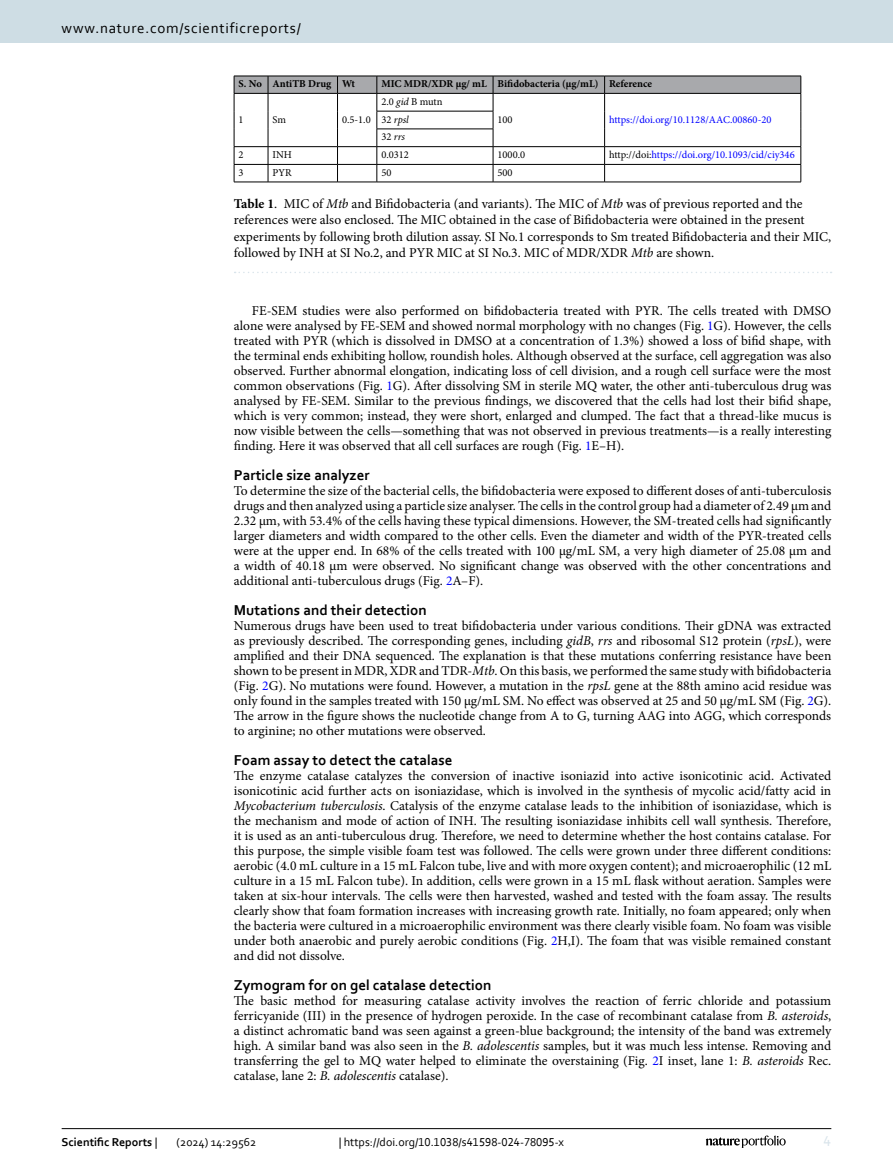
<style>
.page{position:relative;width:893px;height:1174px;background:#fff}
.page>*{position:absolute;margin:0;border:0;box-sizing:border-box;transform-origin:0 0}
.Head_2{font:700 15px "Corbel";color:#000}
.t1{font:15px "Corbel";letter-spacing:.05em;color:#000}
.t2{font:15px "Corbel";color:#d9e4eb}
.Body_Text{font:13.5px/15px "Minion Pro";color:#000;text-align:justify}
.Body_Text_Indent{font:13.5px/15px "Minion Pro";color:#000;text-align:justify}
.Table_Caption{font:13.5px/16.5px "Minion Pro";letter-spacing:-.005em;color:#000}
.t3{font:12px "Corbel";color:#000}
.t4{font:700 12px "Corbel";color:#000}
.Table_Body{font:10.5px "Minion Pro";color:#00f}
.Table_Head{font:700 10.5px "Minion Pro";color:#000}
.Table_Body-2{font:10.5px "Minion Pro";color:#000}
.Table_Body-3{font:italic 10.5px "Minion Pro";letter-spacing:-.005em;color:#000}
.s1{font-style:italic}
.s2{font-style:normal}
.s3{color:#000}
.s4{font-weight:700}
.s5{color:#00f}
.s6{font-weight:400}
</style>
<div class="page">
<hr style="left:268px;top:182px;width:69px;height:1px;background:#000">
<hr style="left:337px;top:182px;width:40px;height:1px;background:#000">
<hr style="left:377px;top:182px;width:116px;height:1px;background:#000">
<hr style="left:493px;top:182px;width:112px;height:1px;background:#000">
<svg style="left:234px;top:76px;width:568px;height:106px"></svg>
<hr style="left:605px;top:182px;width:196px;height:1px;background:#000">
<hr style="left:234px;top:182px;width:34px;height:1px;background:#000">
<svg style="left:235px;top:272px;width:597px;height:1px"></svg>
<hr style="left:62px;top:1128px;width:769px;height:1px;background:#000">
<svg style="left:706px;top:1135px;width:80px;height:12px"></svg>
<div style="left:0;top:0;width:893px;height:43px;background:#cedde4"></div>
<p class="t1" style="left:62px;top:18px;width:241px">www.nature.com/scientificreports/</p>
<p class="Table_Head" style="left:239px;top:77px;width:25px">S. No</p>
<p class="Table_Head" style="left:273px;top:77px;width:60px">AntiTB Drug</p>
<p class="Table_Head" style="left:342px;top:77px;width:15px">Wt</p>
<p class="Table_Head" style="left:381px;top:77px;width:107px">MIC MDR/XDR µg/ mL</p>
<p class="Table_Head" style="left:498px;top:77px;width:102px">Bifidobacteria (µg/mL)</p>
<p class="Table_Head" style="left:609px;top:77px;width:44px">Reference</p>
<p class="Table_Body-2" style="left:239px;top:112px;width:7px">1</p>
<p class="Table_Body-2" style="left:273px;top:112px;width:15px">Sm</p>
<p class="Table_Body-2" style="left:342px;top:112px;width:30px">0.5-1.0</p>
<p class="Table_Body-2" style="left:381px;top:95px;width:63px">2.0 <span class="s1">gid</span> B mutn</p>
<p class="Table_Body-3" style="left:381px;top:112px;width:29px"><span class="s2">32</span> rpsl</p>
<p class="Table_Body-2" style="left:498px;top:112px;width:17px">100</p>
<p class="Table_Body" style="left:609px;top:112px;width:164px">https://doi.org/10.1128/AAC.00860-20</p>
<p class="Table_Body-3" style="left:381px;top:130px;width:25px"><span class="s2">32</span> rrs</p>
<p class="Table_Body-2" style="left:239px;top:148px;width:7px">2</p>
<p class="Table_Body-2" style="left:273px;top:148px;width:21px">INH</p>
<p class="Table_Body-2" style="left:381px;top:148px;width:29px">0.0312</p>
<p class="Table_Body-2" style="left:498px;top:148px;width:29px">1000.0</p>
<p class="Table_Body" style="left:609px;top:148px;width:187px"><span class="s3">http://doi:</span>https://doi.org/10.1093/cid/ciy346</p>
<p class="Table_Body-2" style="left:239px;top:165px;width:7px">3</p>
<p class="Table_Body-2" style="left:273px;top:165px;width:21px">PYR</p>
<p class="Table_Body-2" style="left:381px;top:165px;width:12px">50</p>
<p class="Table_Body-2" style="left:498px;top:165px;width:17px">500</p>
<p class="Table_Caption" style="left:234px;top:195px;width:599px"><span class="s4">Table 1</span>. MIC of <span class="s1">Mtb</span> and Bifidobacteria (and variants). The MIC of <span class="s1">Mtb</span> was of previous reported and the references were also enclosed. The MIC obtained in the case of Bifidobacteria were obtained in the present experiments by following broth dilution assay. SI No.1 corresponds to Sm treated Bifidobacteria and their MIC, followed by INH at SI No.2, and PYR MIC at SI No.3. MIC of MDR/XDR <span class="s1">Mtb</span> are shown.</p>
<p class="Body_Text_Indent" style="left:234px;top:303px;width:599px;text-indent:18px">FE-SEM studies were also performed on bifidobacteria treated with PYR. The cells treated with DMSO alone were analysed by FE-SEM and showed normal morphology with no changes (Fig. <span class="s5">1</span>G). However, the cells treated with PYR (which is dissolved in DMSO at a concentration of 1.3%) showed a loss of bifid shape, with the terminal ends exhibiting hollow, roundish holes. Although observed at the surface, cell aggregation was also observed. Further abnormal elongation, indicating loss of cell division, and a rough cell surface were the most common observations (Fig. <span class="s5">1</span>G). After dissolving SM in sterile MQ water, the other anti-tuberculous drug was analysed by FE-SEM. Similar to the previous findings, we discovered that the cells had lost their bifid shape, which is very common; instead, they were short, enlarged and clumped. The fact that a thread-like mucus is now visible between the cells—something that was not observed in previous treatments—is a really interesting finding. Here it was observed that all cell surfaces are rough (Fig. <span class="s5">1</span>E–H).</p>
<p class="Head_2" style="left:234px;top:466px;width:137px">Particle size analyzer</p>
<p class="Body_Text" style="left:234px;top:483px;width:599px">To determine the size of the bacterial cells, the bifidobacteria were exposed to different doses of anti-tuberculosis drugs and then analyzed using a particle size analyser. The cells in the control group had a diameter of 2.49 μm and 2.32 μm, with 53.4% of the cells having these typical dimensions. However, the SM-treated cells had significantly larger diameters and width compared to the other cells. Even the diameter and width of the PYR-treated cells were at the upper end. In 68% of the cells treated with 100 µg/mL SM, a very high diameter of 25.08 μm and a width of 40.18 μm were observed. No significant change was observed with the other concentrations and additional anti-tuberculous drugs (Fig. <span class="s5">2</span>A–F).</p>
<p class="Head_2" style="left:234px;top:601px;width:194px">Mutations and their detection</p>
<p class="Body_Text" style="left:234px;top:618px;width:599px">Numerous drugs have been used to treat bifidobacteria under various conditions. Their gDNA was extracted as previously described. The corresponding genes, including <span class="s1">gidB</span>, <span class="s1">rrs</span> and ribosomal S12 protein (<span class="s1">rpsL</span>), were amplified and their DNA sequenced. The explanation is that these mutations conferring resistance have been shown to be present in MDR, XDR and TDR-<span class="s1">Mtb</span>. On this basis, we performed the same study with bifidobacteria (Fig. <span class="s5">2</span>G). No mutations were found. However, a mutation in the <span class="s1">rpsL</span> gene at the 88th amino acid residue was only found in the samples treated with 150 µg/mL SM. No effect was observed at 25 and 50 µg/mL SM (Fig. <span class="s5">2</span>G).<br>The arrow in the figure shows the nucleotide change from A to G, turning AAG into AGG, which corresponds to arginine; no other mutations were observed.</p>
<p class="Head_2" style="left:234px;top:751px;width:220px">Foam assay to detect the catalase</p>
<p class="Body_Text" style="left:234px;top:768px;width:599px">The enzyme catalase catalyzes the conversion of inactive isoniazid into active isonicotinic acid. Activated isonicotinic acid further acts on isoniazidase, which is involved in the synthesis of mycolic acid/fatty acid in <span class="s1">Mycobacterium tuberculosis</span>. Catalysis of the enzyme catalase leads to the inhibition of isoniazidase, which is the mechanism and mode of action of INH. The resulting isoniazidase inhibits cell wall synthesis. Therefore, it is used as an anti-tuberculous drug. Therefore, we need to determine whether the host contains catalase. For this purpose, the simple visible foam test was followed. The cells were grown under three different conditions: aerobic (4.0 mL culture in a 15 mL Falcon tube, live and with more oxygen content); and microaerophilic (12 mL culture in a 15 mL Falcon tube). In addition, cells were grown in a 15 mL flask without aeration. Samples were taken at six-hour intervals. The cells were then harvested, washed and tested with the foam assay. The results clearly show that foam formation increases with increasing growth rate. Initially, no foam appeared; only when the bacteria were cultured in a microaerophilic environment was there clearly visible foam. No foam was visible under both anaerobic and purely aerobic conditions (Fig. <span class="s5">2</span>H,I). The foam that was visible remained constant and did not dissolve.</p>
<p class="Head_2" style="left:234px;top:976px;width:259px">Zymogram for on gel catalase detection</p>
<p class="Body_Text" style="left:234px;top:993px;width:599px">The basic method for measuring catalase activity involves the reaction of ferric chloride and potassium ferricyanide (III) in the presence of hydrogen peroxide. In the case of recombinant catalase from <span class="s1">B. asteroids</span>, a distinct achromatic band was seen against a green-blue background; the intensity of the band was extremely high. A similar band was also seen in the <span class="s1">B. adolescentis</span> samples, but it was much less intense. Removing and transferring the gel to MQ water helped to eliminate the overstaining (Fig. <span class="s5">2</span>I inset, lane 1: <span class="s1">B. asteroids</span> Rec. catalase, lane 2: <span class="s1">B. adolescentis</span> catalase).</p>
<p class="t4" style="left:62px;top:1134px;width:97px">Scientific Reports <span class="s6">|</span></p>
<p class="t3" style="left:177px;top:1134px;width:81px">(2024) 14:29562</p>
<p class="t3" style="left:339px;top:1134px;width:227px">| https://doi.org/10.1038/s41598-024-78095-x</p>
<p class="t2" style="left:824px;top:1132px;width:9px">4</p>
</div>
